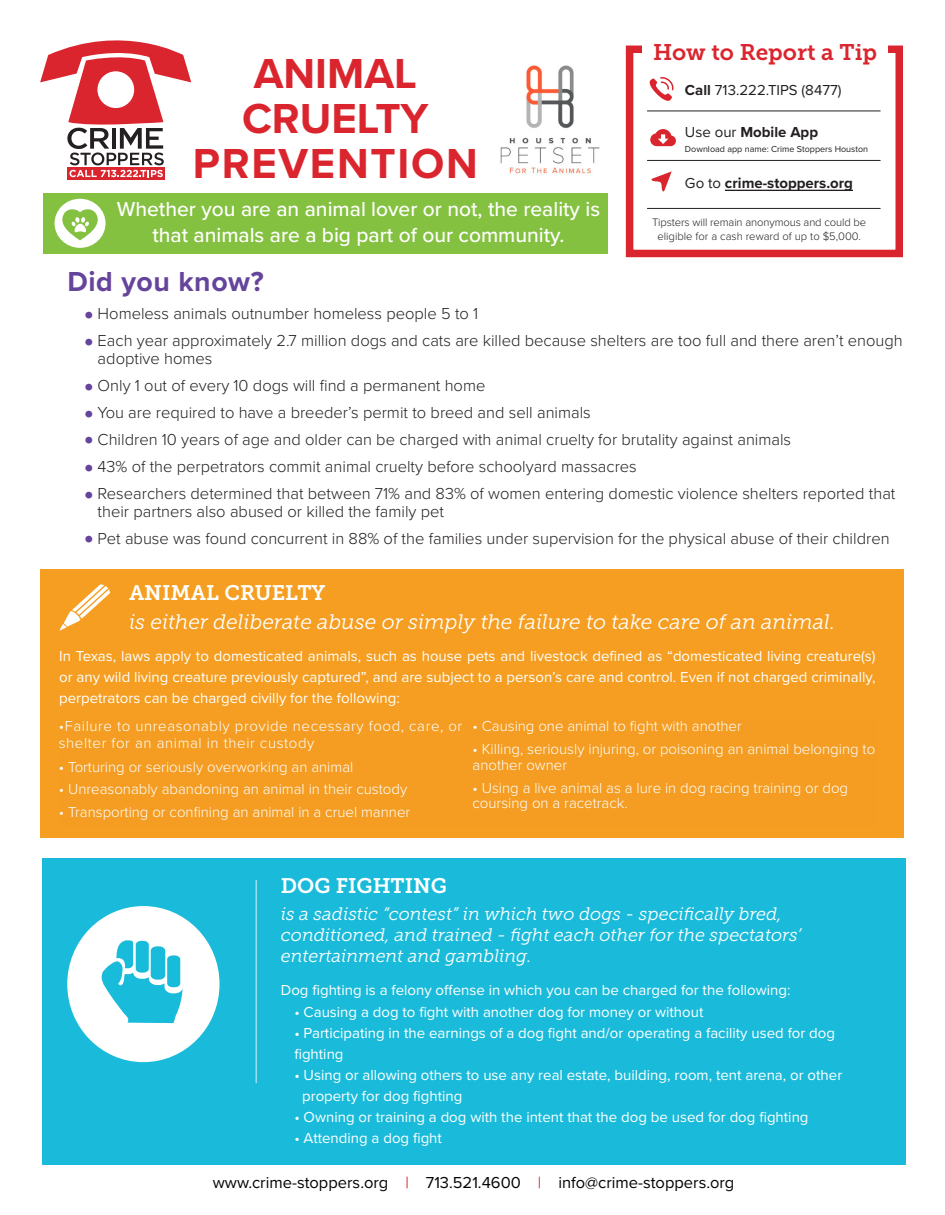
<style>
.page{position:relative;width:945px;height:1215px;background:#fff}
.page>*{position:absolute;margin:0;border:0;box-sizing:border-box;transform-origin:0 0}
.t1{font:700 43.5px "Proxima Nova";color:#da252e}
.t2{font:700 43.5px "Proxima Nova";letter-spacing:.04em;color:#da252e}
.t3{font:700 28.5px "Proxima Nova";letter-spacing:.02em;color:#65449b}
.t4{font:700 28.5px "Proxima Nova";color:#65449d}
.t5{font:22.5px "Museo Slab 700";color:#da252e}
.t6{font:500 21px/25.5px "Proxima Nova";color:#fff;text-align:center}
.t7{font:italic 21px "Museo Slab 300";color:#fff}
.t8{font:21px "Museo Slab 700";color:#fff}
.t9{font:italic 18px/21px "Museo Slab 300";color:#fff}
.t10{font:300 16.5px/18px "Proxima Nova";color:#231f20}
.t11{font:16.5px "Proxima Nova";color:#040503}
.t12{font:15px/21px "Proxima Nova";color:#fff;text-align:justify}
.t13{font:300 15px/16.5px "Proxima Nova";color:#fff}
.t14{font:300 15px/16.5px "Proxima Nova";letter-spacing:.04em;color:#fff}
.t15{font:700 15px "Proxima Nova";color:#231f20}
.t16{font:15px "Proxima Nova";color:#231f20}
.t17{font:300 11.25px "Proxima Nova";letter-spacing:-.01em;color:#231f20}
.t18{font:9px "Proxima Nova";color:#231f20}
.s1{font-weight:700}
.s2{font-weight:400}
.s3{color:#da252e}
</style>
<div class="page">
<div style="left:43px;top:193px;width:564px;height:60px;background:#84c140"></div>
<div style="left:55px;top:199px;width:51px;height:49px;background:#fff;border-radius:50%"></div>
<svg style="left:62px;top:209px;width:36px;height:31px"></svg>
<div style="left:40px;top:569px;width:864px;height:268px;background:#f59e21"></div>
<svg style="left:59px;top:584px;width:51px;height:47px"></svg>
<div style="left:42px;top:858px;width:864px;height:307px;background:#1abbda"></div>
<hr style="left:255px;top:880px;width:2px;height:203px;background:#fff">
<div style="left:67px;top:906px;width:153px;height:156px;background:#fff;border-radius:50%"></div>
<svg style="left:101px;top:940px;width:82px;height:83px"></svg>
<img style="left:500px;top:65px;width:100px;height:109px">
<div style="left:626px;top:46px;width:277px;height:211px;border:8px solid #da252e"></div>
<div style="left:642px;top:34px;width:246px;height:195px;background:#fff"></div>
<hr style="left:725px;top:190px;width:128px;height:1px;background:#231f20">
<svg style="left:651px;top:171px;width:21px;height:21px"></svg>
<svg style="left:650px;top:129px;width:26px;height:17px"></svg>
<hr style="left:647px;top:111px;width:234px;height:1px;background:#231f20">
<hr style="left:647px;top:160px;width:234px;height:1px;background:#231f20">
<hr style="left:647px;top:208px;width:234px;height:1px;background:#231f20">
<svg style="left:650px;top:77px;width:24px;height:24px"></svg>
<div style="left:67px;top:168px;width:98px;height:12px;background:#da252e"></div>
<svg style="left:40px;top:40px;width:151px;height:137px"></svg>
<p class="t1" style="left:254px;top:41px;width:165px">ANIMAL</p>
<p class="t1" style="left:242px;top:86px;width:188px">CRUELTY</p>
<p class="t2" style="left:193px;top:131px;width:287px">PREVENTION</p>
<p class="t6" style="left:117px;top:196px;width:485px">Whether you are an animal lover or not, the reality is that animals are a big part of our community.</p>
<p class="t3" style="left:68px;top:260px;width:198px">Did you know?</p>
<p class="t5" style="left:653px;top:40px;width:225px">How to Report a Tip</p>
<p class="t16" style="left:685px;top:79px;width:158px"><span class="s1">Call</span> 713.222.TIPS (8477)</p>
<p class="t15" style="left:685px;top:121px;width:135px"><span class="s2">Use our</span> Mobile App</p>
<p class="t15" style="left:685px;top:172px;width:170px"><span class="s2">Go to</span> crime-stoppers.org</p>
<p class="t18" style="left:685px;top:143px;width:185px">Download app name: Crime Stoppers Houston</p>
<p class="t17" style="left:652px;top:214px;width:216px">Tipsters will remain anonymous and could be</p>
<p class="t17" style="left:657px;top:228px;width:205px">eligible for a cash reward of up to $5,000.</p>
<p class="t10" style="left:98px;top:303px;width:382px">Homeless animals outnumber homeless people 5 to 1</p>
<p class="t10" style="left:98px;top:330px;width:807px">Each year approximately 2.7 million dogs and cats are killed because shelters are too full and there aren’t enough adoptive homes</p>
<p class="t10" style="left:98px;top:375px;width:389px">Only 1 out of every 10 dogs will find a permanent home</p>
<p class="t10" style="left:98px;top:402px;width:495px">You are required to have a breeder’s permit to breed and sell animals</p>
<p class="t10" style="left:98px;top:429px;width:695px">Children 10 years of age and older can be charged with animal cruelty for brutality against animals</p>
<p class="t10" style="left:98px;top:456px;width:541px">43% of the perpetrators commit animal cruelty before schoolyard massacres</p>
<p class="t10" style="left:98px;top:483px;width:799px">Researchers determined that between 71% and 83% of women entering domestic violence shelters reported that their partners also abused or killed the family pet</p>
<p class="t10" style="left:98px;top:528px;width:793px">Pet abuse was found concurrent in 88% of the families under supervision for the physical abuse of their children</p>
<p class="t4" style="left:84px;top:291px;width:12px">•</p>
<p class="t4" style="left:84px;top:318px;width:12px">•</p>
<p class="t4" style="left:84px;top:363px;width:12px">•</p>
<p class="t4" style="left:84px;top:390px;width:12px">•</p>
<p class="t4" style="left:84px;top:417px;width:12px">•</p>
<p class="t4" style="left:84px;top:444px;width:12px">•</p>
<p class="t4" style="left:84px;top:471px;width:12px">•</p>
<p class="t4" style="left:84px;top:515px;width:12px">•</p>
<p class="t8" style="left:129px;top:581px;width:198px">ANIMAL CRUELTY</p>
<p class="t7" style="left:129px;top:610px;width:708px">is either deliberate abuse or simply the failure to take care of an animal.</p>
<p class="t12" style="left:59px;top:645px;width:818px">In Texas, laws apply to domesticated animals, such as house pets and livestock defined as “domesticated living creature(s) or any wild living creature previously captured”, and are subject to a person’s care and control. Even if not charged criminally, perpetrators can be charged civilly for the following:</p>
<p class="t14" style="left:59px;top:717px;width:405px">•Failure to unreasonably provide necessary food, care, or shelter for an animal in their custody</p>
<p class="t13" style="left:59px;top:758px;width:296px"><span class="s2">•</span> Torturing or seriously overworking an animal</p>
<p class="t13" style="left:59px;top:780px;width:350px">• Unreasonably abandoning an animal in their custody</p>
<p class="t13" style="left:59px;top:803px;width:353px">• Transporting or confining an animal in a cruel manner</p>
<p class="t13" style="left:473px;top:717px;width:271px">• Causing one animal to fight with another</p>
<p class="t13" style="left:473px;top:740px;width:404px">• Killing, seriously injuring, or poisoning an animal belonging to another owner</p>
<p class="t13" style="left:473px;top:779px;width:377px;line-height:15px">• Using a live animal as a lure in dog racing training or dog coursing on a racetrack.</p>
<p class="t8" style="left:281px;top:874px;width:168px">DOG FIGHTING</p>
<p class="t9" style="left:281px;top:903px;width:522px">is a sadistic “contest” in which two dogs - specifically bred, conditioned, and trained - fight each other for the spectators’ entertainment and gambling.</p>
<p class="t12" style="left:281px;top:979px;width:511px">Dog fighting is a felony offense in which you can be charged for the following:</p>
<p class="t12" style="left:294px;top:1001px;width:411px">• Causing a dog to fight with another dog for money or without</p>
<p class="t12" style="left:294px;top:1022px;width:542px">• Participating in the earnings of a dog fight and/or operating a facility used for dog fighting</p>
<p class="t12" style="left:294px;top:1064px;width:549px">• Using or allowing others to use any real estate, building, room, tent arena, or other</p>
<p class="t12" style="left:302px;top:1085px;width:162px">property for dog fighting</p>
<p class="t12" style="left:294px;top:1106px;width:516px">• Owning or training a dog with the intent that the dog be used for dog fighting</p>
<p class="t12" style="left:294px;top:1127px;width:149px">• Attending a dog fight</p>
<p class="t11" style="left:213px;top:1170px;width:523px">www.crime-stoppers.org <span class="s3">|</span> 713.521.4600 <span class="s3">|</span> info@crime-stoppers.org</p>
</div>
